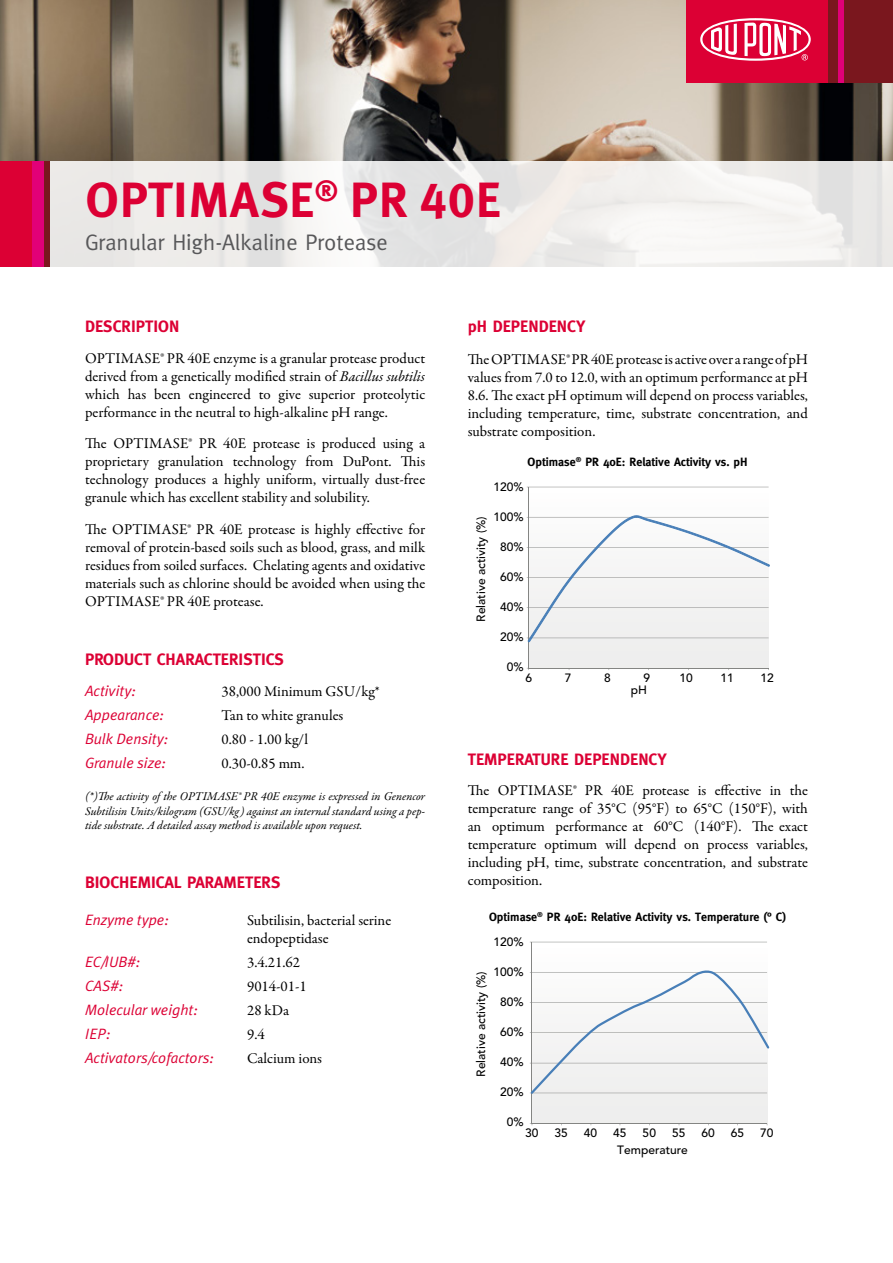
<style>
.page{position:relative;width:893px;height:1263px;background:#fff}
.page>*{position:absolute;margin:0;border:0;box-sizing:border-box;transform-origin:0 0}
.t1{font:700 49.5px "Meta Pro";letter-spacing:.01em;color:#dc0034}
.t2{font:22.5px "Meta";color:#58585a}
.t3{font:700 16.5px "Meta";color:#dc0034}
.t4{font:15px/18px "Garamond Premr Pro";color:#000;text-align:justify}
.t5{font:italic 15px "Meta Plus Normal";color:#dc0034}
.t6{font:italic 12px/14.4px "Garamond Premr Pro";letter-spacing:-.005em;color:#000;text-align:justify}
.t7{font:500 12px "Avenir LT Std";color:#000}
.t8{font:700 12px "Meta";color:#000}
.s1{font-style:italic}
</style>
<div class="page">
<img style="left:0;top:0;width:893px;height:162px">
<div style="left:686px;top:0;width:142px;height:83px;background:#dc0034"></div>
<div style="left:828px;top:0;width:65px;height:83px;background:#7a171e"></div>
<div style="left:838px;top:0;width:5px;height:83px;background:#e20078"></div>
<svg style="left:700px;top:18px;width:111px;height:43px"></svg>
<div style="left:30px;top:162px;width:15px;height:105px;background:#e20078"></div>
<div style="left:44px;top:162px;width:6px;height:105px;background:#7a171e"></div>
<div style="left:0;top:162px;width:31px;height:105px;background:#dc0034"></div>
<svg style="left:50px;top:162px;width:843px;height:105px;fill:#eeece9"></svg>
<div style="left:529px;top:487px;width:240px;height:181px;background:linear-gradient(to right,#f6f6f6,#f6f6f6)"></div>
<hr style="left:529px;top:487px;width:240px;height:1px;background:#848583">
<hr style="left:528px;top:487px;width:1px;height:181px;background:#848583">
<hr style="left:529px;top:668px;width:240px;height:1px;background:#848583">
<svg style="left:527px;top:515px;width:243px;height:127px"></svg>
<div style="left:532px;top:942px;width:236px;height:181px;background:linear-gradient(to right,#f6f6f6,#f6f6f6)"></div>
<hr style="left:532px;top:942px;width:235px;height:1px;background:#848583">
<hr style="left:532px;top:942px;width:1px;height:181px;background:#848583">
<hr style="left:532px;top:1123px;width:235px;height:1px;background:#848583">
<svg style="left:530px;top:969px;width:240px;height:126px"></svg>
<h1 class="t1" style="left:85px;top:168px;width:417px">OPTIMASE<sup>®</sup> PR 40E</h1>
<h2 class="t2" style="left:85px;top:229px;width:304px">Granular High-Alkaline Protease</h2>
<p class="t3" style="left:85px;top:316px;width:96px">DESCRIPTION</p>
<p class="t4" style="left:85px;top:349px;width:342px">OPTIMASE® PR 40E enzyme is a granular protease product derived from a genetically modified strain of <span class="s1">Bacillus subtilis </span>which has been engineered to give superior proteolytic performance in the neutral to high-alkaline pH range.</p>
<p class="t4" style="left:85px;top:435px;width:342px">The OPTIMASE® PR 40E protease is produced using a proprietary granulation technology from DuPont. This technology produces a highly uniform, virtually dust-free granule which has excellent stability and solubility.</p>
<p class="t4" style="left:85px;top:521px;width:342px">The OPTIMASE® PR 40E protease is highly effective for removal of protein-based soils such as blood, grass, and milk residues from soiled surfaces. Chelating agents and oxidative materials such as chlorine should be avoided when using the OPTIMASE® PR 40E protease.</p>
<p class="t3" style="left:85px;top:650px;width:200px">PRODUCT CHARACTERISTICS</p>
<p class="t5" style="left:85px;top:682px;width:52px">Activity:</p>
<p class="t4" style="left:222px;top:682px;width:160px">38,000 Minimum GSU/kg*</p>
<p class="t5" style="left:85px;top:706px;width:81px">Appearance:</p>
<p class="t4" style="left:222px;top:706px;width:123px">Tan to white granules</p>
<p class="t5" style="left:85px;top:730px;width:85px">Bulk Density:</p>
<p class="t4" style="left:222px;top:730px;width:88px">0.80 - 1.00 kg/l</p>
<p class="t5" style="left:85px;top:754px;width:83px">Granule size:</p>
<p class="t4" style="left:222px;top:754px;width:85px">0.30-0.85 mm.</p>
<p class="t6" style="left:85px;top:790px;width:342px">(*)The activity of the OPTIMASE® PR 40E enzyme is expressed in Genencor Subtilisin Units/kilogram (GSU/kg) against an internal standard using a pep&shy;tide substrate. A detailed assay method is available upon request.</p>
<p class="t3" style="left:85px;top:873px;width:197px">BIOCHEMICAL PARAMETERS</p>
<p class="t5" style="left:85px;top:911px;width:85px">Enzyme type:</p>
<p class="t4" style="left:247px;top:911px;width:146px">Subtilisin, bacterial serine endopeptidase</p>
<p class="t5" style="left:85px;top:953px;width:57px">EC/IUB#:</p>
<p class="t4" style="left:247px;top:953px;width:54px">3.4.21.62</p>
<p class="t5" style="left:85px;top:977px;width:40px">CAS#:</p>
<p class="t4" style="left:247px;top:977px;width:61px">9014-01-1</p>
<p class="t5" style="left:85px;top:1001px;width:114px">Molecular weight:</p>
<p class="t4" style="left:247px;top:1001px;width:43px">28 kDa</p>
<p class="t5" style="left:85px;top:1025px;width:27px">IEP:</p>
<p class="t4" style="left:247px;top:1025px;width:19px">9.4</p>
<p class="t5" style="left:85px;top:1049px;width:130px">Activators/cofactors:</p>
<p class="t4" style="left:247px;top:1049px;width:77px">Calcium ions</p>
<p class="t3" style="left:468px;top:316px;width:119px">pH DEPENDENCY</p>
<p class="t4" style="left:468px;top:350px;width:342px">The OPTIMASE® PR 40E protease is active over a range of pH values from 7.0 to 12.0, with an optimum performance at pH 8.6. The exact pH optimum will depend on process variables, including temperature, time, substrate concentration, and substrate composition.</p>
<p class="t8" style="left:528px;top:454px;width:222px">Optimase<sup>®</sup> PR 40E: Relative Activity vs. pH</p>
<p class="t7" style="left:494px;top:480px;width:32px">120%</p>
<p class="t7" style="left:494px;top:510px;width:32px">100%</p>
<p class="t7" style="left:500px;top:540px;width:25px">80%</p>
<p class="t7" style="left:500px;top:570px;width:25px">60%</p>
<p class="t7" style="left:500px;top:600px;width:25px">40%</p>
<p class="t7" style="left:500px;top:630px;width:25px">20%</p>
<p class="t7" style="left:507px;top:660px;width:18px">0%</p>
<p class="t7" style="left:474px;top:622px;width:107px;rotate:-90deg">Relative activity (%)</p>
<p class="t7" style="left:525px;top:671px;width:8px">6</p>
<p class="t7" style="left:565px;top:671px;width:8px">7</p>
<p class="t7" style="left:604px;top:671px;width:8px">8</p>
<p class="t7" style="left:643px;top:671px;width:8px">9</p>
<p class="t7" style="left:679px;top:671px;width:15px">10</p>
<p class="t7" style="left:720px;top:671px;width:15px">11</p>
<p class="t7" style="left:760px;top:671px;width:15px">12</p>
<p class="t7" style="left:631px;top:683px;width:18px">pH</p>
<p class="t3" style="left:468px;top:749px;width:200px">TEMPERATURE DEPENDENCY</p>
<p class="t4" style="left:468px;top:782px;width:342px">The OPTIMASE® PR 40E protease is effective in the temperature range of 35°C (95°F) to 65°C (150°F), with an optimum performance at 60°C (140°F). The exact temperature optimum will depend on process variables, including pH, time, substrate concentration, and substrate composition.</p>
<p class="t8" style="left:489px;top:909px;width:299px">Optimase<sup>®</sup> PR 40E: Relative Activity vs. Temperature (° C)</p>
<p class="t7" style="left:494px;top:935px;width:32px">120%</p>
<p class="t7" style="left:494px;top:965px;width:32px">100%</p>
<p class="t7" style="left:500px;top:995px;width:25px">80%</p>
<p class="t7" style="left:500px;top:1025px;width:25px">60%</p>
<p class="t7" style="left:500px;top:1055px;width:25px">40%</p>
<p class="t7" style="left:500px;top:1085px;width:25px">20%</p>
<p class="t7" style="left:507px;top:1115px;width:18px">0%</p>
<p class="t7" style="left:474px;top:1077px;width:107px;rotate:-90deg">Relative activity (%)</p>
<p class="t7" style="left:525px;top:1126px;width:15px">30</p>
<p class="t7" style="left:554px;top:1126px;width:15px">35</p>
<p class="t7" style="left:584px;top:1126px;width:15px">40</p>
<p class="t7" style="left:613px;top:1126px;width:15px">45</p>
<p class="t7" style="left:643px;top:1126px;width:15px">50</p>
<p class="t7" style="left:672px;top:1126px;width:15px">55</p>
<p class="t7" style="left:701px;top:1126px;width:15px">60</p>
<p class="t7" style="left:731px;top:1126px;width:15px">65</p>
<p class="t7" style="left:760px;top:1126px;width:15px">70</p>
<p class="t7" style="left:617px;top:1143px;width:72px">Temperature</p>
</div>
